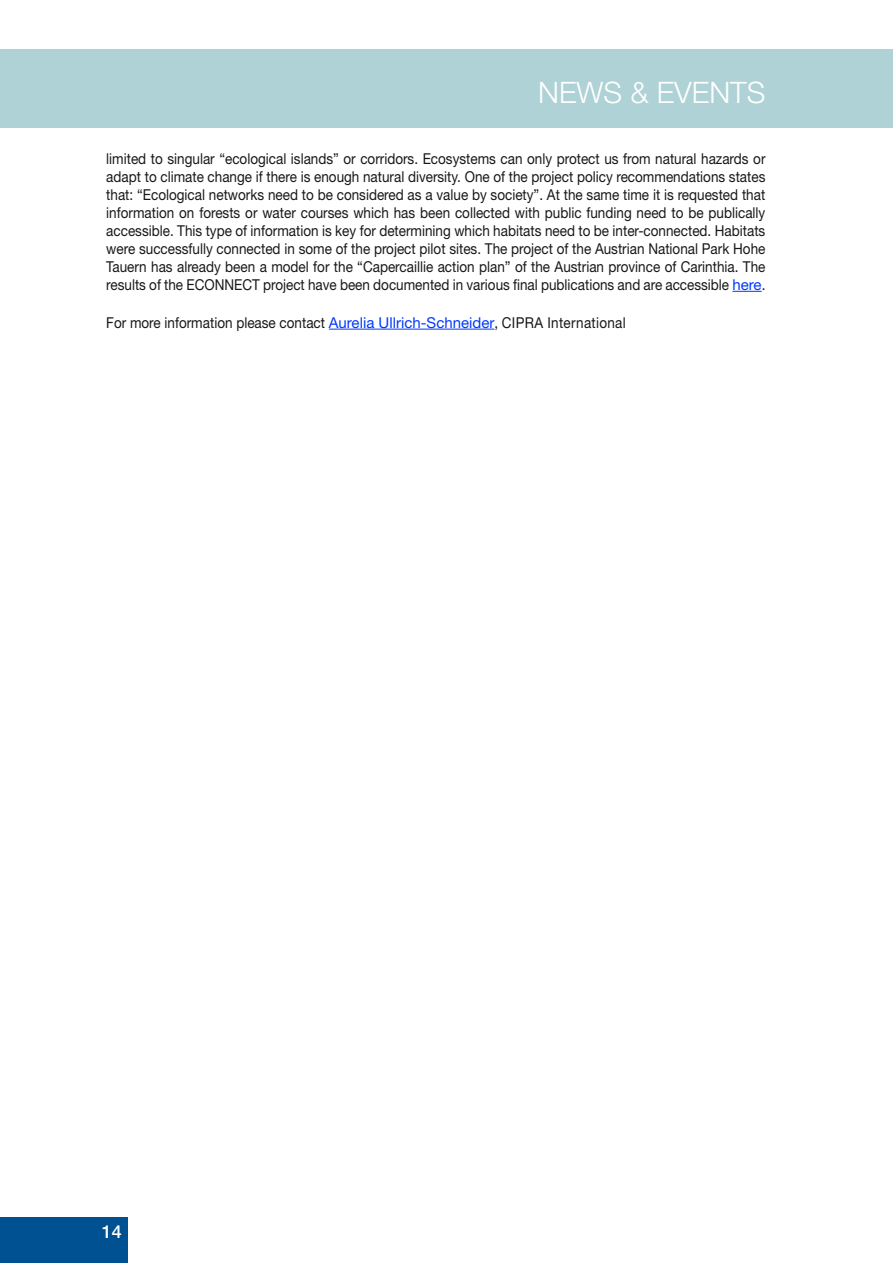
<style>
.page{position:relative;width:893px;height:1263px;background:#fff}
.page>*{position:absolute;margin:0;border:0;box-sizing:border-box;transform-origin:0 0}
.t1{font:300 29.55px "Helvetica Neue LT Std";color:#fff}
.t2{font:500 18px "Helvetica Neue LT Std";color:#fff}
.t3{font:15px/18px "Helvetica Neue LT Std";color:#1a1817;text-align:justify;scale:.9 1}
.s1{color:#0039ff}
</style>
<div class="page">
<div style="left:0;top:1217px;width:128px;height:46px;background:#005192"></div>
<div style="left:0;top:49px;width:893px;height:78px;background:#aed2d5"></div>
<hr style="left:732px;top:291px;width:30px;height:1px;background:#0039ff">
<hr style="left:329px;top:329px;width:165px;height:1px;background:#0039ff">
<h1 class="t1" style="left:538px;top:75px;width:229px">NEWS &amp; EVENTS</h1>
<p class="t3" style="left:106px;top:149px;width:734px">limited to singular “ecological islands” or corridors. Ecosystems can only protect us from natural hazards or adapt to climate change if there is enough natural diversity. One of the project policy recommendations states that: “Ecological networks need to be considered as a value by society”. At the same time it is requested that information on forests or water courses which has been collected with public funding need to be publically accessible. This type of information is key for determining which habitats need to be inter-connected. Habitats were successfully connected in some of the project pilot sites. The project of the Austrian National Park Hohe Tauern has already been a model for the “Capercaillie action plan” of the Austrian province of Carinthia. The results of the ECONNECT project have been documented in various final publications and are accessible <span class="s1">here</span>.</p>
<p class="t3" style="left:106px;top:313px;width:579px">For more information please contact <span class="s1">Aurelia Ullrich-Schneider</span>, CIPRA International</p>
<p class="t2" style="left:102px;top:1221px;width:22px">14</p>
</div>
